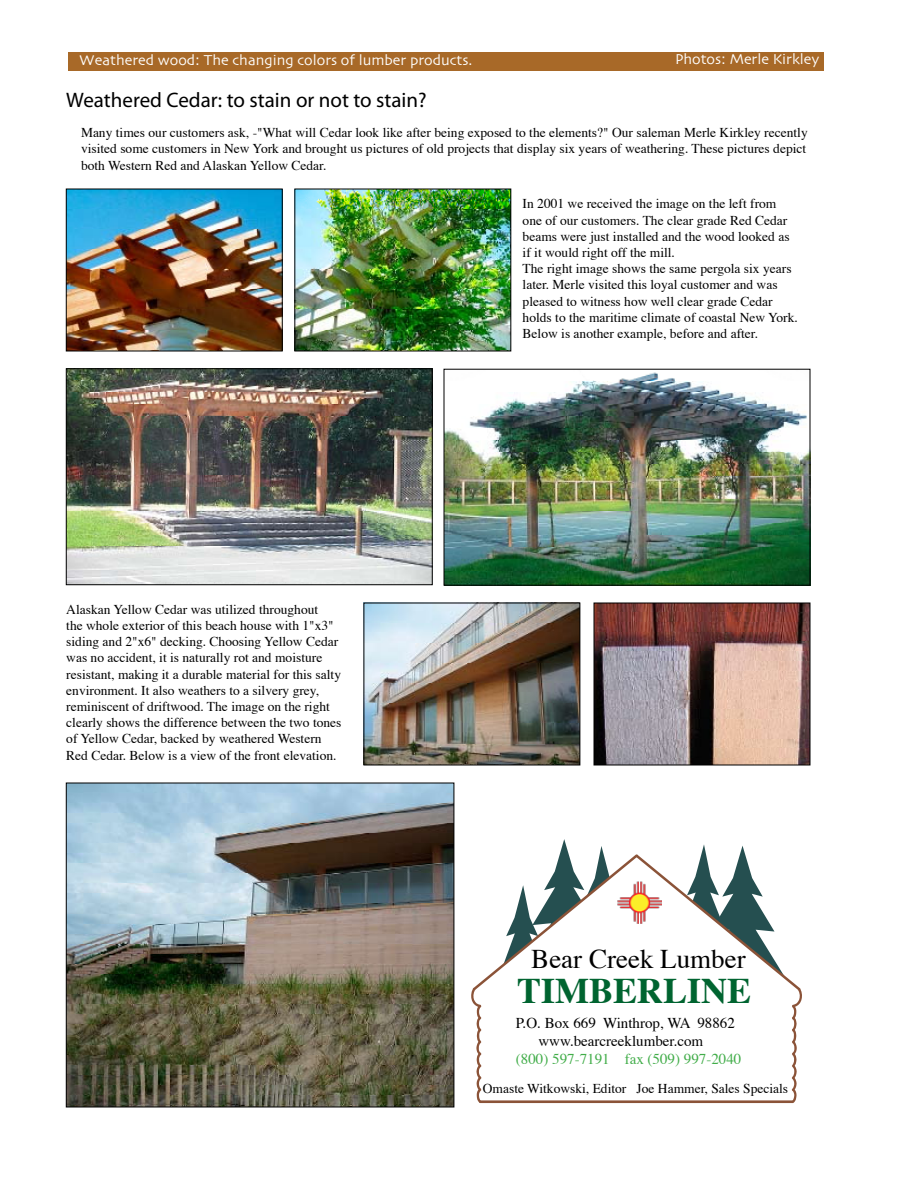
<style>
.page{position:relative;width:918px;height:1188px;background:#fff}
.page>*{position:absolute;margin:0;border:0;box-sizing:border-box;transform-origin:0 0}
.t1{font:700 36px "Times";color:#006430}
.t2{font:27px "Times";color:#000}
.t3{font:21px "Myriad Pro";color:#000}
.t4{font:15px "Skia";color:#fff}
.t5{font:15px/18px "Times";color:#000}
.t6{font:15px "Times";color:#41ad49}
.t7{font:13.5px/16.2px "Times";color:#000}
</style>
<div class="page">
<svg style="left:471px;top:839px;width:331px;height:264px"></svg>
<img style="left:618px;top:881px;width:44px;height:43px">
<div style="left:68px;top:53px;width:756px;height:18px;background:#a86928"></div>
<img style="left:297px;top:191px;width:212px;height:158px">
<img style="left:68px;top:191px;width:212px;height:158px">
<div style="left:66px;top:189px;width:216px;height:162px;border:1px solid #000"></div>
<img style="left:596px;top:605px;width:212px;height:158px">
<div style="left:594px;top:603px;width:216px;height:162px;border:1px solid #000"></div>
<img style="left:366px;top:605px;width:212px;height:158px">
<div style="left:364px;top:603px;width:216px;height:162px;border:1px solid #000"></div>
<img style="left:68px;top:371px;width:362px;height:212px">
<div style="left:66px;top:369px;width:366px;height:216px;border:1px solid #000"></div>
<img style="left:446px;top:372px;width:362px;height:211px">
<img style="left:68px;top:785px;width:384px;height:320px">
<div style="left:66px;top:783px;width:388px;height:324px;border:1px solid #000"></div>
<p class="t4" style="left:675px;top:51px;width:146px">Photos: Merle Kirkley</p>
<p class="t4" style="left:79px;top:51px;width:395px">Weathered wood: The changing colors of lumber products.</p>
<h3 class="t3" style="left:66px;top:87px;width:362px">Weathered Cedar: to stain or not to stain?</h3>
<p class="t7" style="left:81px;top:123px;width:728px;text-align:justify">Many times our customers ask, -"What will Cedar look like after being exposed to the elements?" Our saleman Merle Kirkley recently visited some customers in New York and brought us pictures of old projects that display six years of weathering. These pictures depict both Western Red and Alaskan Yellow Cedar.</p>
<p class="t7" style="left:523px;top:195px;width:277px">In 2001 we received the image on the left from one of our customers. The clear grade Red Cedar beams were just installed and the wood looked as if it would right off the mill.<br>The right image shows the same pergola six years later. Merle visited this loyal customer and was pleased to witness how well clear grade Cedar holds to the maritime climate of coastal New York.<br>Below is another example, before and after.</p>
<p class="t7" style="left:66px;top:600px;width:277px">Alaskan Yellow Cedar was utilized throughout<br>the whole exterior of this beach house with 1"x3" siding and 2"x6" decking. Choosing Yellow Cedar was no accident, it is naturally rot and moisture resistant, making it a durable material for this salty environment. It also weathers to a silvery grey, reminiscent of driftwood. The image on the right clearly shows the difference between the two tones of Yellow Cedar, backed by weathered Western Red Cedar. Below is a view of the front elevation.</p>
<h2 class="t2" style="left:531px;top:934px;width:216px">Bear Creek Lumber</h2>
<h1 class="t1" style="left:517px;top:957px;width:236px">TIMBERLINE</h1>
<p class="t5" style="left:538px;top:1012px;width:198px;text-indent:-22px">P.O. Box 669 Winthrop, WA 98862 www.bearcreeklumber.com</p>
<p class="t6" style="left:516px;top:1044px;width:227px">(800) 597-7191 fax (509) 997-2040</p>
<p class="t7" style="left:483px;top:1079px;width:307px">Omaste Witkowski, Editor Joe Hammer, Sales Specials</p>
</div>
